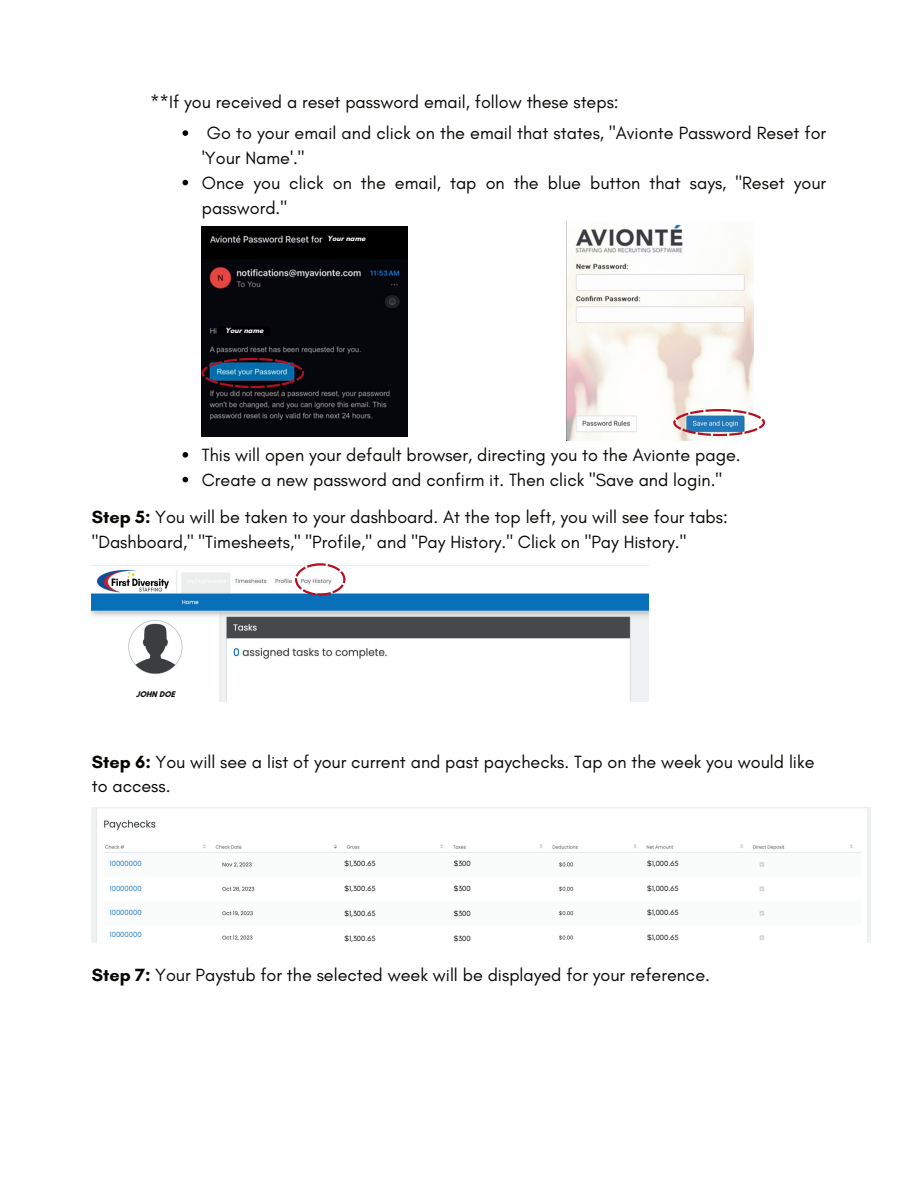
<style>
.page{position:relative;width:918px;height:1188px;background:#fff}
.page>*{position:absolute;margin:0;border:0;box-sizing:border-box;transform-origin:0 0}
.t1{font:18px/24.8px "Glacial Indifference";color:#080704}
.t2{font:700 8.4px "Glacial Indifference";color:#080704}
.t3{font:7.65px "Glacial Indifference";color:#080704}
.t4{font:7.65px "Glacial Indifference";color:#1a74bc}
.t5{font:700 7.65px "Glacial Indifference";color:#fff}
.s1{font-weight:700}
</style>
<div class="page">
<svg style="left:183px;top:130px;width:5px;height:6px"></svg>
<svg style="left:183px;top:180px;width:5px;height:5px"></svg>
<svg style="left:183px;top:452px;width:5px;height:6px"></svg>
<svg style="left:183px;top:477px;width:5px;height:5px"></svg>
<img style="left:567px;top:224px;width:187px;height:217px">
<svg style="left:673px;top:409px;width:92px;height:27px"></svg>
<img style="left:202px;top:226px;width:205px;height:210px">
<svg style="left:202px;top:358px;width:102px;height:30px;background:#253e5f"></svg>
<div style="left:315px;top:229px;width:77px;height:21px;background:#000001"></div>
<div style="left:219px;top:327px;width:51px;height:9px;background:#000"></div>
<img style="left:92px;top:565px;width:557px;height:136px">
<svg style="left:295px;top:563px;width:50px;height:32px"></svg>
<div style="left:110px;top:679px;width:82px;height:22px;background:#fff;border-radius:11px"></div>
<img style="left:92px;top:807px;width:778px;height:135px">
<div style="left:620px;top:856px;width:85px;height:16px;background:#fafbfb;border-radius:8px"></div>
<div style="left:626px;top:880px;width:85px;height:16px;background:#fff;border-radius:8px"></div>
<div style="left:620px;top:905px;width:85px;height:16px;background:#fafbfb;border-radius:8px"></div>
<div style="left:626px;top:930px;width:85px;height:16px;background:#fff;border-radius:8px"></div>
<div style="left:108px;top:856px;width:85px;height:16px;background:#fafbfb;border-radius:8px"></div>
<div style="left:108px;top:880px;width:85px;height:16px;background:#fff;border-radius:8px"></div>
<div style="left:108px;top:905px;width:85px;height:16px;background:#fafbfb;border-radius:8px"></div>
<div style="left:108px;top:926px;width:85px;height:16px;background:#fff;border-radius:8px"></div>
<div style="left:420px;top:856px;width:85px;height:16px;background:#fafbfb;border-radius:8px"></div>
<div style="left:420px;top:880px;width:85px;height:16px;background:#fff;border-radius:8px"></div>
<div style="left:420px;top:931px;width:85px;height:16px;background:#fff;border-radius:8px"></div>
<div style="left:420px;top:905px;width:85px;height:16px;background:#fafbfb;border-radius:8px"></div>
<div style="left:318px;top:856px;width:85px;height:16px;background:#fafbfb;border-radius:8px"></div>
<div style="left:318px;top:880px;width:85px;height:16px;background:#fff;border-radius:8px"></div>
<div style="left:318px;top:905px;width:85px;height:16px;background:#fafbfb;border-radius:8px"></div>
<div style="left:318px;top:930px;width:85px;height:17px;background:#fff;border-radius:8px"></div>
<p class="t1" style="left:150px;top:90px;width:470px">**If you received a reset password email, follow these steps:</p>
<p class="t1" style="left:202px;top:121px;width:626px">Go to your email and click on the email that states, "Avionte Password Reset for 'Your Name'."<br>Once you click on the email, tap on the blue button that says, "Reset your password."</p>
<p class="t5" style="left:225px;top:326px;width:40px">Your name</p>
<p class="t5" style="left:327px;top:234px;width:40px">Your name</p>
<p class="t1" style="left:202px;top:443px;width:540px">This will open your default browser, directing you to the Avionte page.<br>Create a new password and confirm it. Then click "Save and login."</p>
<p class="t1" style="left:92px;top:505px;width:638px"><span class="s1">Step 5:</span> You will be taken to your dashboard. At the top left, you will see four tabs: "Dashboard," "Timesheets," "Profile," and "Pay History." Click on "Pay History."</p>
<p class="t2" style="left:136px;top:689px;width:41px">JOHN DOE</p>
<p class="t1" style="left:92px;top:750px;width:724px"><span class="s1">Step 6:</span> You will see a list of your current and past paychecks. Tap on the week you would like to access.</p>
<p class="t4" style="left:110px;top:859px;width:34px">10000000</p>
<p class="t4" style="left:110px;top:884px;width:34px">10000000</p>
<p class="t4" style="left:110px;top:909px;width:34px">10000000</p>
<p class="t4" style="left:110px;top:930px;width:34px">10000000</p>
<p class="t3" style="left:345px;top:859px;width:33px">$1,300.65</p>
<p class="t3" style="left:345px;top:884px;width:33px">$1,300.65</p>
<p class="t3" style="left:345px;top:909px;width:33px">$1,300.65</p>
<p class="t3" style="left:345px;top:934px;width:33px">$1,300.65</p>
<p class="t3" style="left:454px;top:859px;width:18px">$300</p>
<p class="t3" style="left:454px;top:884px;width:18px">$300</p>
<p class="t3" style="left:454px;top:909px;width:18px">$300</p>
<p class="t3" style="left:454px;top:934px;width:18px">$300</p>
<p class="t3" style="left:647px;top:859px;width:33px">$1,000.65</p>
<p class="t3" style="left:647px;top:884px;width:33px">$1,000.65</p>
<p class="t3" style="left:647px;top:909px;width:33px">$1,000.65</p>
<p class="t3" style="left:647px;top:933px;width:33px">$1,000.65</p>
<p class="t1" style="left:92px;top:963px;width:620px"><span class="s1">Step 7:</span> Your Paystub for the selected week will be displayed for your reference.</p>
</div>
